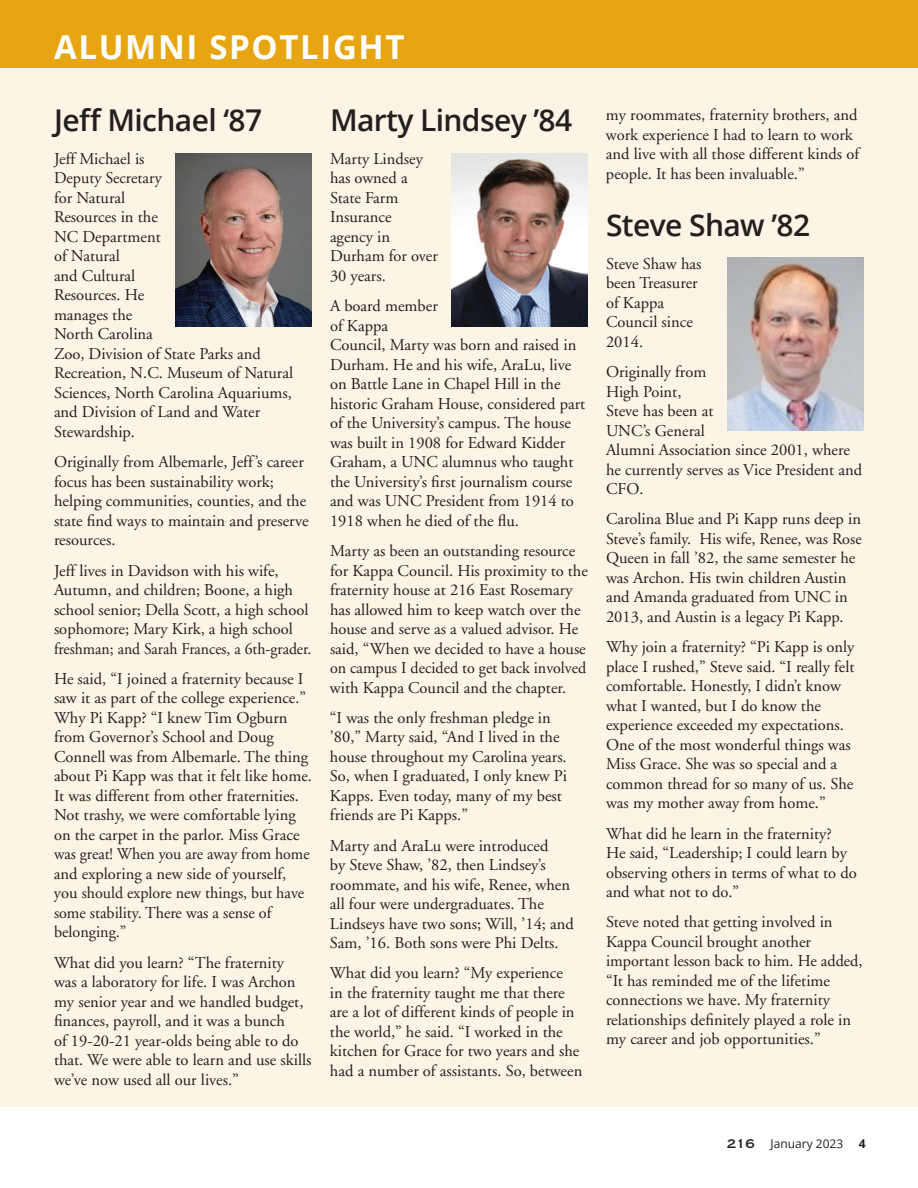
<style>
.page{position:relative;width:918px;height:1188px;background:#fff}
.page>*{position:absolute;margin:0;border:0;box-sizing:border-box;transform-origin:0 0}
.t1{font:700 33px "Open Sans";letter-spacing:.05em;color:#fff}
.t2{font:600 30px "Open Sans";letter-spacing:-.02em;color:#231f20}
.t3{font:16.5px/19.5px "Adobe Garamond";color:#231f20}
.t4{font:12px "Open Sans";color:#231f20}
.t5{font:12px "Copperplate Thirty One AB";color:#231f20}
.t6{font:700 12px "Open Sans";color:#231f20}
</style>
<div class="page">
<div style="left:0;top:27px;width:918px;height:1080px;background:#fcf4e4"></div>
<div style="left:0;top:0;width:918px;height:68px;background:#e7a512"></div>
<img style="left:175px;top:153px;width:137px;height:173px">
<img style="left:451px;top:154px;width:137px;height:172px">
<img style="left:727px;top:257px;width:137px;height:173px">
<h1 class="t1" style="left:54px;top:24px;width:352px">ALUMNI SPOTLIGHT</h1>
<h2 class="t2" style="left:54px;top:99px;width:210px">Jeff Michael ‘87</h2>
<p class="t3" style="left:54px;top:149px;width:241px">Jeff Michael is<br>Deputy Secretary<br>for Natural<br>Resources in the<br>NC Department<br>of Natural<br>and Cultural<br>Resources. He<br>manages the<br>North Carolina<br>Zoo, Division of State Parks and<br>Recreation, N.C. Museum of Natural<br>Sciences, North Carolina Aquariums, and Division of Land and Water<br>Stewardship.</p>
<p class="t3" style="left:54px;top:453px;width:256px">Originally from Albemarle, Jeff’s career focus has been sustainability work; helping communities, counties, and the state find ways to maintain and preserve resources.</p>
<p class="t3" style="left:54px;top:561px;width:259px">Jeff lives in Davidson with his wife, Autumn, and children; Boone, a high school senior; Della Scott, a high school sophomore; Mary Kirk, a high school freshman; and Sarah Frances, a 6th-grader.</p>
<p class="t3" style="left:54px;top:669px;width:259px">He said, “I joined a fraternity because I saw it as part of the college experience.” Why Pi Kapp? “I knew Tim Ogburn from Governor’s School and Doug Connell was from Albemarle. The thing about Pi Kapp was that it felt like home.<br>It was different from other fraternities.<br>Not trashy, we were comfortable lying on the carpet in the parlor. Miss Grace was great! When you are away from home and exploring a new side of yourself, you should explore new things, but have some stability. There was a sense of belonging.”</p>
<p class="t3" style="left:54px;top:953px;width:259px">What did you learn? “The fraternity<br>was a laboratory for life. I was Archon my senior year and we handled budget, finances, payroll, and it was a bunch<br>of 19-20-21 year-olds being able to do that. We were able to learn and use skills we’ve now used all our lives.”</p>
<h2 class="t2" style="left:330px;top:99px;width:244px">Marty Lindsey ’84</h2>
<p class="t3" style="left:330px;top:149px;width:109px">Marty Lindsey has owned a<br>State Farm<br>Insurance agency in<br>Durham for over<br>30 years.</p>
<p class="t3" style="left:330px;top:297px;width:257px">A board member<br>of Kappa<br>Council, Marty was born and raised in<br>Durham. He and his wife, AraLu, live on Battle Lane in Chapel Hill in the historic Graham House, considered part of the University’s campus. The house was built in 1908 for Edward Kidder<br>Graham, a UNC alumnus who taught the University’s first journalism course and was UNC President from 1914 to<br>1918 when he died of the flu.</p>
<p class="t3" style="left:330px;top:542px;width:260px">Marty as been an outstanding resource for Kappa Council. His proximity to the fraternity house at 216 East Rosemary has allowed him to keep watch over the house and serve as a valued advisor. He said, “When we decided to have a house on campus I decided to get back involved with Kappa Council and the chapter.</p>
<p class="t3" style="left:330px;top:708px;width:238px">“I was the only freshman pledge in ’80,” Marty said, “And I lived in the house throughout my Carolina years.<br>So, when I graduated, I only knew Pi<br>Kapps. Even today, many of my best friends are Pi Kapps.”</p>
<p class="t3" style="left:330px;top:836px;width:245px">Marty and AraLu were introduced<br>by Steve Shaw, ’82, then Lindsey’s roommate, and his wife, Renee, when all four were undergraduates. The Lindseys have two sons; Will, ’14; and Sam, ’16. Both sons were Phi Delts.</p>
<p class="t3" style="left:330px;top:964px;width:254px">What did you learn? “My experience<br>in the fraternity taught me that there are a lot of different kinds of people in the world,” he said. “I worked in the kitchen for Grace for two years and she had a number of assistants. So, between</p>
<p class="t3" style="left:606px;top:106px;width:255px">my roommates, fraternity brothers, and work experience I had to learn to work and live with all those different kinds of people. It has been invaluable.”</p>
<h2 class="t2" style="left:606px;top:204px;width:206px">Steve Shaw ’82</h2>
<p class="t3" style="left:606px;top:254px;width:97px">Steve Shaw has been Treasurer of Kappa<br>Council since<br>2014.</p>
<p class="t3" style="left:606px;top:363px;width:258px">Originally from<br>High Point,<br>Steve has been at<br>UNC’s General<br>Alumni Association since 2001, where he currently serves as Vice President and<br>CFO.</p>
<p class="t3" style="left:606px;top:510px;width:257px">Carolina Blue and Pi Kapp runs deep in Steve’s family. His wife, Renee, was Rose Queen in fall ’82, the same semester he was Archon. His twin children Austin and Amanda graduated from UNC in 2013, and Austin is a legacy Pi Kapp.</p>
<p class="t3" style="left:606px;top:638px;width:250px">Why join a fraternity? “Pi Kapp is only place I rushed,” Steve said. “I really felt comfortable. Honestly, I didn’t know what I wanted, but I do know the experience exceeded my expectations.<br>One of the most wonderful things was Miss Grace. She was so special and a common thread for so many of us. She was my mother away from home.”</p>
<p class="t3" style="left:606px;top:824px;width:252px">What did he learn in the fraternity?<br>He said, “Leadership; I could learn by observing others in terms of what to do and what not to do.”</p>
<p class="t3" style="left:606px;top:913px;width:258px">Steve noted that getting involved in Kappa Council brought another important lesson back to him. He added, “It has reminded me of the lifetime connections we have. My fraternity relationships definitely played a role in my career and job opportunities.”</p>
<p class="t5" style="left:727px;top:1137px;width:30px">216</p>
<p class="t4" style="left:770px;top:1136px;width:74px">January 2023</p>
<p class="t6" style="left:859px;top:1136px;width:8px">4</p>
</div>
